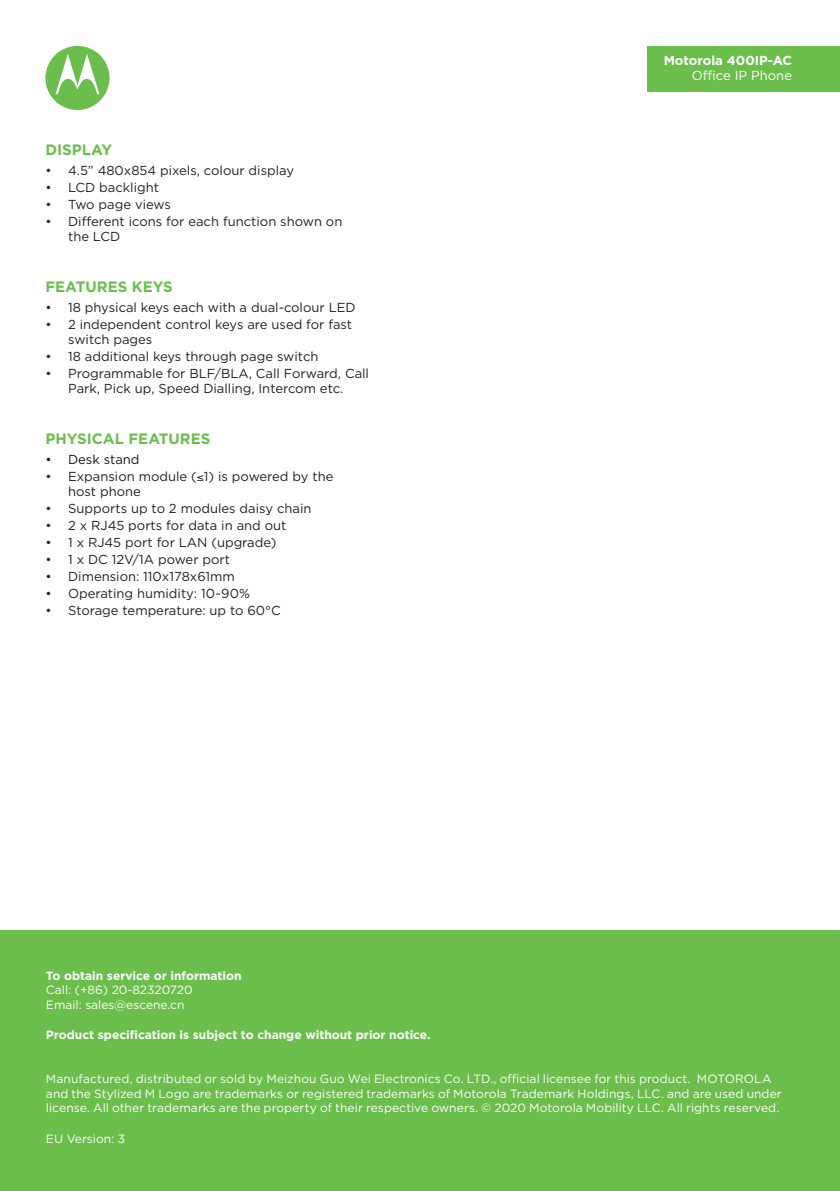
<style>
.page{position:relative;width:840px;height:1191px;background:#fff}
.page>*{position:absolute;margin:0;border:0;box-sizing:border-box;transform-origin:0 0}
.t1{font:700 15px "Gotham";color:#6cbe4c}
.t2{font:13px/15px "Gotham";color:#231f20}
.t3{font:700 13px "Gotham";color:#fff}
.t4{font:13px "Gotham";color:#fff}
.t5{font:13px "Gotham";color:#101a21}
.product_description{font:12px/14.4px "Gotham";letter-spacing:.005em;color:#fff}
.product_description-2{font:700 12px "Gotham";color:#fff}
</style>
<div class="page">
<div style="left:0;top:930px;width:839px;height:261px;background:#6cbe4c"></div>
<div style="left:646px;top:46px;width:193px;height:46px;background:#6cbe4c"></div>
<div style="left:45px;top:46px;width:64px;height:64px;background:#6cbe4c;border-radius:50%"></div>
<svg style="left:56px;top:54px;width:43px;height:40px"></svg>
<p class="t1" style="left:45px;top:140px;width:68px">DISPLAY</p>
<p class="t2" style="left:45px;top:163px;width:250px">• 4.5” 480x854 pixels, colour display</p>
<p class="t2" style="left:45px;top:180px;width:115px">• LCD backlight</p>
<p class="t2" style="left:45px;top:197px;width:127px">• Two page views</p>
<p class="t2" style="left:68px;top:214px;width:275px;text-indent:-23px">• Different icons for each function shown on the LCD</p>
<p class="t1" style="left:45px;top:277px;width:129px">FEATURES KEYS</p>
<p class="t2" style="left:45px;top:300px;width:311px">• 18 physical keys each with a dual-colour LED</p>
<p class="t2" style="left:68px;top:317px;width:285px;text-indent:-23px">• 2 independent control keys are used for fast switch pages</p>
<p class="t2" style="left:45px;top:349px;width:274px">• 18 additional keys through page switch</p>
<p class="t2" style="left:45px;top:366px;width:325px;text-align:center">• Programmable for BLF/BLA, Call Forward, Call<br>Park, Pick up, Speed Dialling, Intercom etc.</p>
<p class="t1" style="left:45px;top:429px;width:166px">PHYSICAL FEATURES</p>
<p class="t5" style="left:45px;top:451px;width:96px">• Desk stand</p>
<p class="t2" style="left:68px;top:469px;width:267px;text-indent:-23px">• Expansion module (≤1) is powered by the host phone</p>
<p class="t2" style="left:45px;top:501px;width:267px">• Supports up to 2 modules daisy chain</p>
<p class="t2" style="left:45px;top:518px;width:242px">• 2 x RJ45 ports for data in and out</p>
<p class="t2" style="left:45px;top:535px;width:232px">• 1 x RJ45 port for LAN (upgrade)</p>
<p class="t2" style="left:45px;top:552px;width:186px">• 1 x DC 12V/1A power port</p>
<p class="t2" style="left:45px;top:569px;width:191px">• Dimension: 110x178x61mm</p>
<p class="t2" style="left:45px;top:586px;width:206px">• Operating humidity: 10~90%</p>
<p class="t2" style="left:45px;top:603px;width:237px">• Storage temperature: up to 60°C</p>
<p class="product_description-2" style="left:46px;top:967px;width:197px">To obtain service or information</p>
<p class="product_description" style="left:46px;top:982px;width:148px">Call: (+86) 20-82320720</p>
<p class="product_description" style="left:46px;top:997px;width:140px">Email: sales@escene.cn</p>
<p class="product_description-2" style="left:46px;top:1026px;width:386px">Product specification is subject to change without prior notice.</p>
<p class="t3" style="left:663px;top:52px;width:130px">Motorola 400IP-AC</p>
<p class="t4" style="left:691px;top:68px;width:102px">Office IP Phone</p>
<p class="product_description" style="left:46px;top:1071px;width:737px">Manufactured, distributed or sold by Meizhou Guo Wei Electronics Co. LTD., official licensee for this product. MOTOROLA and the Stylized M Logo are trademarks or registered trademarks of Motorola Trademark Holdings, LLC. and are used under license. All other trademarks are the property of their respective owners. © 2020 Motorola Mobility LLC. All rights reserved.</p>
<p class="product_description" style="left:46px;top:1131px;width:81px">EU Version: 3</p>
</div>
